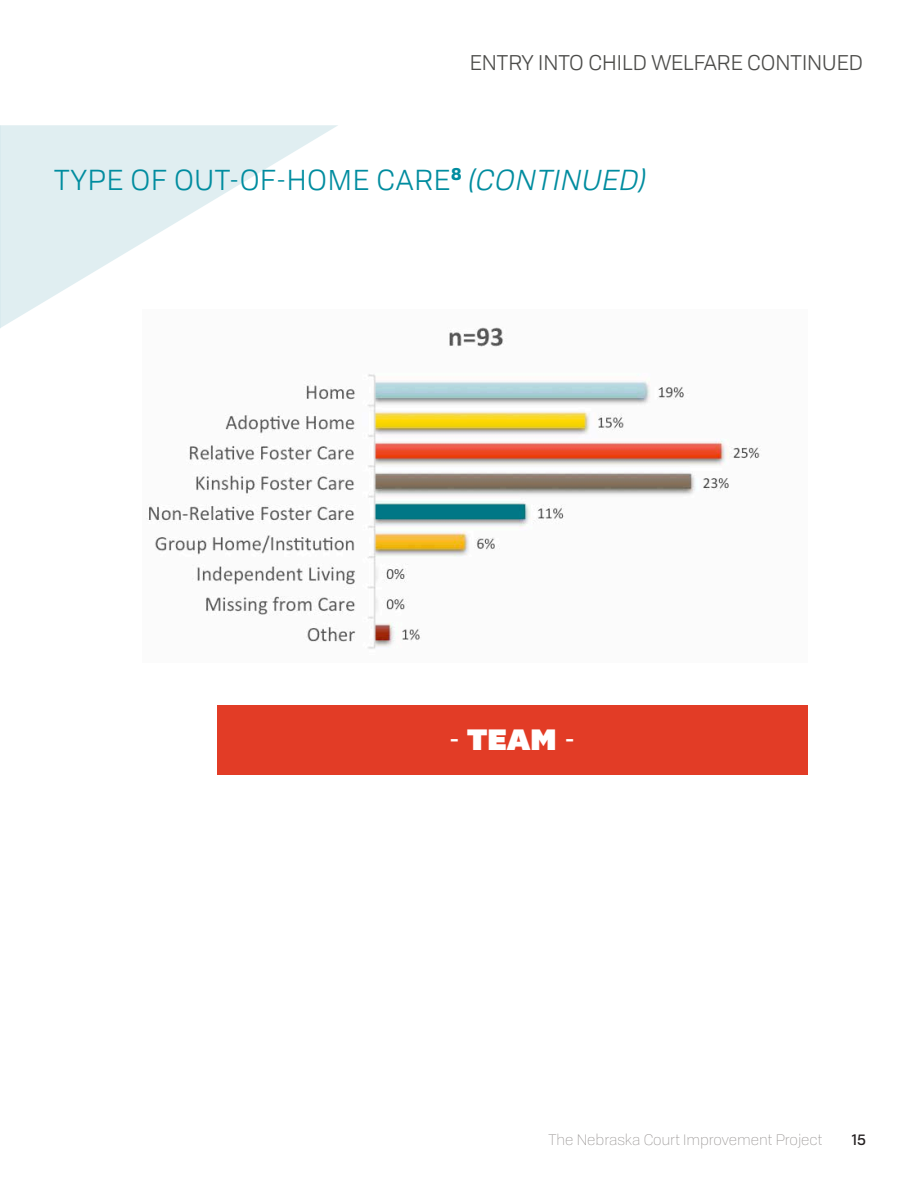
<style>
.page{position:relative;width:918px;height:1188px;background:#fff}
.page>*{position:absolute;margin:0;border:0;box-sizing:border-box;transform-origin:0 0}
.t1{font:30.45px "Bemio";color:#fff}
.t2{font:28.5px "Tofino";letter-spacing:.025em;color:#008c9f}
.t3{font:21px "Tofino";color:#4b4b49}
.t4{font:300 15px "Tofino";color:#938f8e}
.t5{font:15px "Tofino";color:#231f20}
.s1{font-style:italic}
.s2{font-family:"Tofino"}
</style>
<div class="page">
<svg style="left:1px;top:125px;width:337px;height:203px;fill:#e0eef1"></svg>
<svg style="left:0;top:125px;width:1px;height:203px"></svg>
<img style="left:143px;top:310px;width:618px;height:339px">
<div style="left:217px;top:705px;width:590px;height:70px;background:#e23c26"></div>
<h3 class="t3" style="left:470px;top:47px;width:394px">ENTRY INTO CHILD WELFARE CONTINUED</h3>
<h2 class="t2" style="left:54px;top:159px;width:600px">TYPE OF OUT-OF-HOME CARE<sup>8</sup> <span class="s1">(CONTINUED)</span></h2>
<h1 class="t1" style="left:449px;top:716px;width:127px"><span class="s2">-</span> TEAM <span class="s2">-</span></h1>
<p class="t4" style="left:548px;top:1129px;width:275px">The Nebraska Court Improvement Project</p>
<p class="t5" style="left:852px;top:1128px;width:15px">15</p>
</div>
